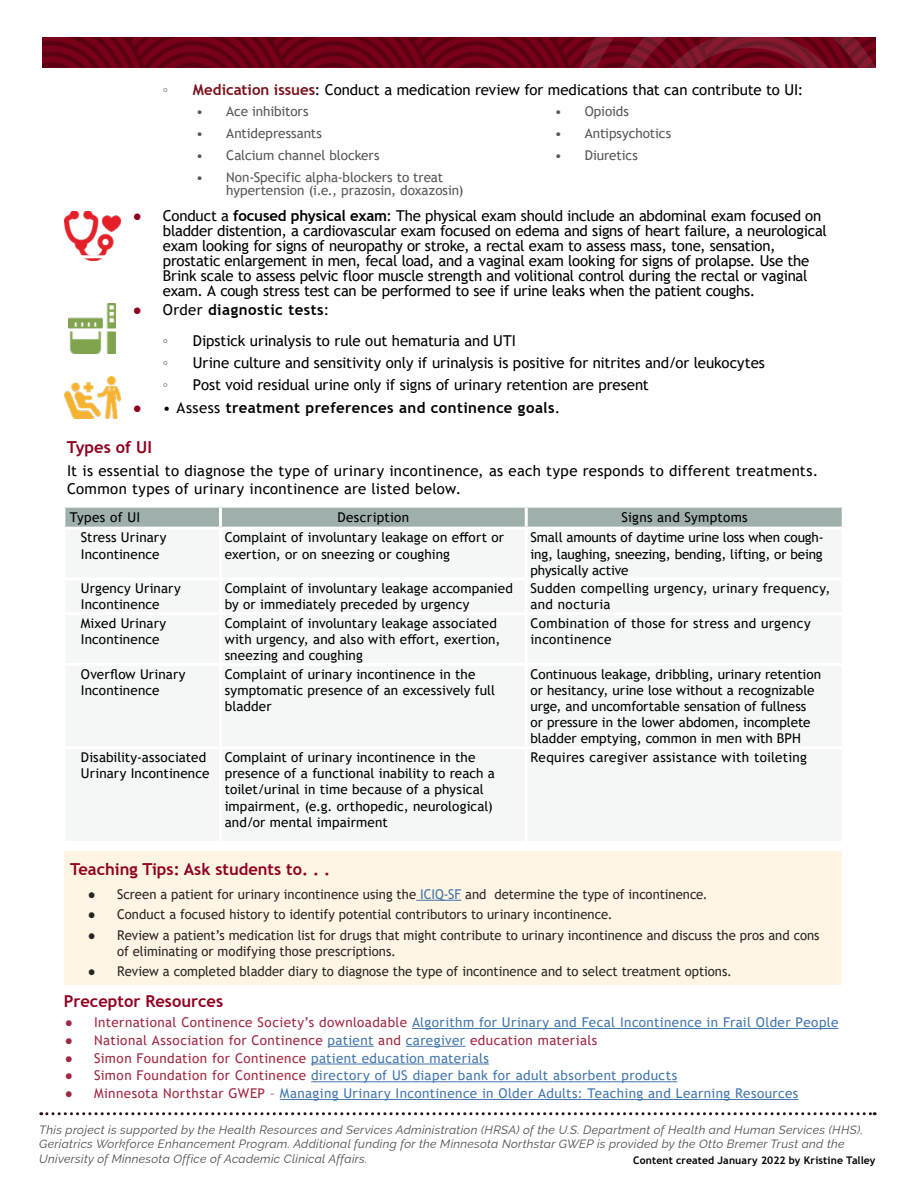
<style>
.page{position:relative;width:918px;height:1188px;background:#fff}
.page>*{position:absolute;margin:0;border:0;box-sizing:border-box;transform-origin:0 0}
.t1{font:700 16.5px "Trebuchet MS";color:#900021}
.t2{font:15px/15px "Trebuchet MS";letter-spacing:-.01em;color:#000}
.t3{font:15px/18px "Trebuchet MS";letter-spacing:.02em;color:#000}
.t4{font:700 15px/30.5px "Trebuchet MS";letter-spacing:.03em;color:#000}
.t5{font:15px "Trebuchet MS";color:#565756}
.t6{font:13.5px/16.2px "Trebuchet MS";letter-spacing:.005em;color:#000}
.t7{font:13.5px "Trebuchet MS";letter-spacing:.03em;color:#215e9e}
.t8{font:13.5px/13.5px "Trebuchet MS";letter-spacing:-.005em;color:#565756}
.t9{font:13.5px "Trebuchet MS";letter-spacing:.025em;color:#900021}
.t10{font:13.5px/16.2px "Trebuchet MS";letter-spacing:.025em;color:#000}
.t11{font:13.5px "Trebuchet MS";letter-spacing:.03em;color:#000}
.t12{font:italic 12px/14.4px "Raleway";letter-spacing:.025em;color:#4d4d4f}
.t13{font:700 10.5px "Trebuchet MS";letter-spacing:.01em;color:#000}
.s1{font-weight:700;color:#7a121c}
.s2{color:#900021}
.s3{font-weight:700}
.s4{font-weight:400;color:#900021}
.s5{font-weight:400}
.s6{font-weight:400;color:#565756}
.s7{color:#215e9e}
</style>
<div class="page">
<div style="left:64px;top:852px;width:777px;height:133px;background:#fff5e5"></div>
<hr style="left:412px;top:1028px;width:427px;height:1px;background:#215e9e">
<hr style="left:328px;top:1046px;width:46px;height:1px;background:#215e9e">
<hr style="left:406px;top:1046px;width:60px;height:1px;background:#215e9e">
<hr style="left:311px;top:1064px;width:178px;height:1px;background:#215e9e">
<hr style="left:311px;top:1082px;width:366px;height:1px;background:#215e9e">
<hr style="left:280px;top:1099px;width:518px;height:1px;background:#215e9e">
<img style="left:42px;top:38px;width:834px;height:30px">
<svg style="left:41px;top:1112px;width:834px;height:3px"></svg>
<hr style="left:416px;top:900px;width:45px;height:1px;background:#215e9e">
<img style="left:69px;top:303px;width:47px;height:51px">
<img style="left:64px;top:377px;width:56px;height:41px">
<img style="left:64px;top:211px;width:56px;height:50px">
<hr style="left:61px;top:328px;width:772px;height:4px;background:#fff">
<hr style="left:56px;top:255px;width:772px;height:3px;background:#fff">
<div style="left:65px;top:508px;width:777px;height:19px;background:#9eafac"></div>
<hr style="left:219px;top:508px;width:3px;height:19px;background:#fff">
<hr style="left:525px;top:508px;width:3px;height:19px;background:#fff">
<p class="t5" style="left:163px;top:81px;width:7px">◦</p>
<p class="t2" style="left:193px;top:83px;width:612px"><span class="s1">Medication issues</span>: Conduct a medication review for medications that can contribute to UI:</p>
<p class="t8" style="left:196px;top:104px;width:114px">• Ace inhibitors</p>
<p class="t8" style="left:196px;top:126px;width:127px">• Antidepressants</p>
<p class="t8" style="left:196px;top:148px;width:185px">• Calcium channel blockers</p>
<p class="t8" style="left:226px;top:170px;width:239px;text-indent:-30px">• Non-Specific alpha-blockers to treat hypertension (i.e., prazosin, doxazosin)</p>
<p class="t8" style="left:555px;top:104px;width:76px">• Opioids</p>
<p class="t8" style="left:555px;top:126px;width:118px">• Antipsychotics</p>
<p class="t8" style="left:555px;top:148px;width:85px">• Diuretics</p>
<p class="t2" style="left:163px;top:208px;width:666px;text-indent:-30px"><span class="s2">●</span> Conduct a <span class="s3">focused physical exam</span>: The physical exam should include an abdominal exam focused on bladder distention, a cardiovascular exam focused on edema and signs of heart failure, a neurological exam looking for signs of neuropathy or stroke, a rectal exam to assess mass, tone, sensation, prostatic enlargement in men, fecal load, and a vaginal exam looking for signs of prolapse. Use the Brink scale to assess pelvic floor muscle strength and volitional control during the rectal or vaginal exam. A cough stress test can be performed to see if urine leaks when the patient coughs.</p>
<p class="t4" style="left:163px;top:295px;width:168px;text-indent:-30px"><span class="s4">●</span> <span class="s5">Order</span> diagnostic tests<span class="s5">: </span><span class="s6">◦</span></p>
<p class="t2" style="left:193px;top:333px;width:324px">Dipstick urinalysis to rule out hematuria and UTI</p>
<p class="t5" style="left:163px;top:353px;width:7px">◦</p>
<p class="t2" style="left:193px;top:355px;width:574px">Urine culture and sensitivity only if urinalysis is positive for nitrites and/or leukocytes</p>
<p class="t5" style="left:163px;top:375px;width:7px">◦</p>
<p class="t2" style="left:193px;top:377px;width:457px">Post void residual urine only if signs of urinary retention are present</p>
<p class="t4" style="left:133px;top:393px;width:429px"><span class="s4">●</span> <span class="s5">• Assess</span> treatment preferences and continence goals<span class="s5">.</span></p>
<p class="t1" style="left:67px;top:437px;width:87px">Types of UI</p>
<p class="t3" style="left:67px;top:462px;width:753px">It is essential to diagnose the type of urinary incontinence, as each type responds to different treatments.<br>Common types of urinary incontinence are listed below.</p>
<p class="t11" style="left:70px;top:509px;width:72px">Types of UI</p>
<p class="t10" style="left:337px;top:509px;width:73px">Description</p>
<p class="t6" style="left:622px;top:509px;width:128px">Signs and Symptoms</p>
<p class="t6" style="left:81px;top:529px;width:87px">Stress Urinary<br>Incontinence</p>
<p class="t6" style="left:225px;top:529px;width:281px">Complaint of involuntary leakage on effort or exertion, or on sneezing or coughing</p>
<p class="t6" style="left:530px;top:529px;width:295px;text-align:justify">Small amounts of daytime urine loss when cough&shy;ing, laughing, sneezing, bending, lifting, or being physically active</p>
<p class="t6" style="left:81px;top:580px;width:101px">Urgency Urinary<br>Incontinence</p>
<p class="t6" style="left:225px;top:580px;width:290px">Complaint of involuntary leakage accompanied by or immediately preceded by urgency</p>
<p class="t10" style="left:530px;top:580px;width:302px">Sudden compelling urgency, urinary frequency, and nocturia</p>
<p class="t6" style="left:81px;top:615px;width:87px">Mixed Urinary<br>Incontinence</p>
<p class="t6" style="left:225px;top:615px;width:277px">Complaint of involuntary leakage associated with urgency, and also with effort, exertion, sneezing and coughing</p>
<p class="t10" style="left:530px;top:615px;width:282px">Combination of those for stress and urgency incontinence</p>
<p class="t6" style="left:81px;top:666px;width:106px">Overflow Urinary<br>Incontinence</p>
<p class="t6" style="left:225px;top:666px;width:272px">Complaint of urinary incontinence in the symptomatic presence of an excessively full bladder</p>
<p class="t6" style="left:530px;top:666px;width:292px">Continuous leakage, dribbling, urinary retention or hesitancy, urine lose without a recognizable urge, and uncomfortable sensation of fullness or pressure in the lower abdomen, incomplete bladder emptying, common in men with BPH</p>
<p class="t6" style="left:81px;top:749px;width:130px">Disability-associated<br>Urinary Incontinence</p>
<p class="t6" style="left:225px;top:749px;width:272px">Complaint of urinary incontinence in the presence of a functional inability to reach a toilet/urinal in time because of a physical impairment, (e.g. orthopedic, neurological) and/or mental impairment</p>
<p class="t6" style="left:530px;top:749px;width:278px">Requires caregiver assistance with toileting</p>
<p class="t1" style="left:70px;top:858px;width:261px">Teaching Tips: Ask students to. . .</p>
<p class="t6" style="left:87px;top:886px;width:622px">● Screen a patient for urinary incontinence using the <span class="s7">ICIQ-SF</span> and determine the type of incontinence.</p>
<p class="t6" style="left:87px;top:906px;width:527px">● Conduct a focused history to identify potential contributors to urinary incontinence.</p>
<p class="t6" style="left:117px;top:927px;width:704px;text-indent:-30px">● Review a patient’s medication list for drugs that might contribute to urinary incontinence and discuss the pros and cons of eliminating or modifying those prescriptions.</p>
<p class="t6" style="left:87px;top:963px;width:646px">● Review a completed bladder diary to diagnose the type of incontinence and to select treatment options.</p>
<p class="t1" style="left:64px;top:991px;width:161px">Preceptor Resources</p>
<p class="t7" style="left:64px;top:1014px;width:776px"><span class="s2">● International Continence Society’s downloadable</span> Algorithm for Urinary and Fecal Incontinence in Frail Older People</p>
<p class="t9" style="left:64px;top:1031px;width:535px">● National Association for Continence <span class="s7">patient</span> and <span class="s7">caregiver</span> education materials</p>
<p class="t9" style="left:64px;top:1049px;width:426px">● Simon Foundation for Continence <span class="s7">patient education materials</span></p>
<p class="t7" style="left:64px;top:1067px;width:615px"><span class="s2">● Simon Foundation for Continence</span> directory of US diaper bank for adult absorbent products</p>
<p class="t7" style="left:64px;top:1085px;width:736px"><span class="s2">● Minnesota Northstar GWEP –</span> Managing Urinary Incontinence in Older Adults: Teaching and Learning Resources</p>
<p class="t12" style="left:39px;top:1121px;width:825px">This project is supported by the Health Resources and Services Administration (HRSA) of the U.S. Department of Health and Human Services (HHS),<br>Geriatrics Workforce Enhancement Program. Additional funding for the Minnesota Northstar GWEP is provided by the Otto Bremer Trust and the<br>University of Minnesota Office of Academic Clinical Affairs.</p>
<p class="t13" style="left:633px;top:1154px;width:244px">Content created January 2022 by Kristine Talley</p>
</div>
